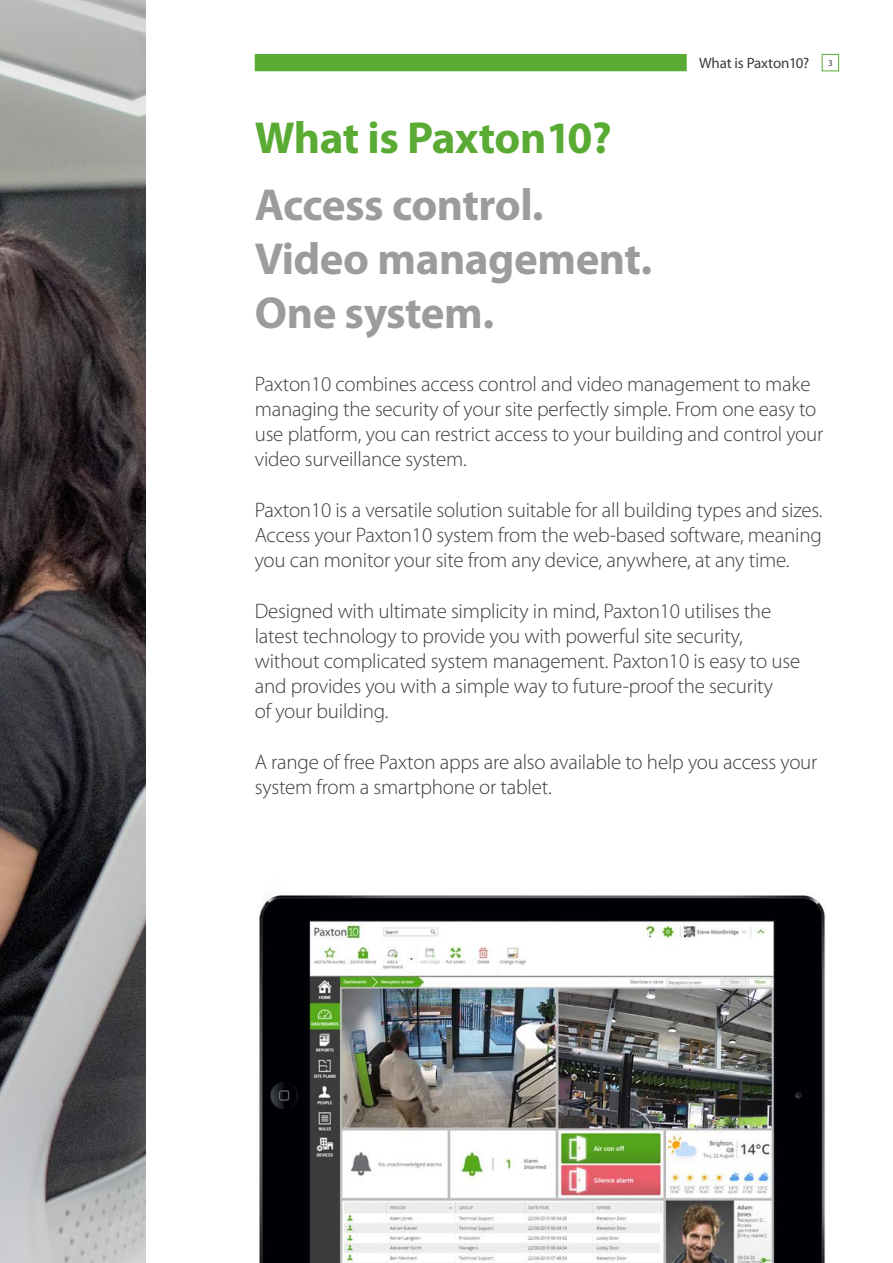
<style>
.page{position:relative;width:893px;height:1263px;background:#fff}
.page>*{position:absolute;margin:0;border:0;box-sizing:border-box;transform-origin:0 0}
.t1{font:700 45px/54px "Myriad Pro";letter-spacing:-.01em;color:#9d9c9c}
.t2{font:700 45px "Myriad Pro";letter-spacing:-.01em;color:#5aab33}
.t3{font:300 21px/25.2px "Myriad Pro";letter-spacing:-.01em;color:#3c3c3b}
.t4{font:15px "Myriad Pro";letter-spacing:-.01em;color:#3c3c3b}
.s1{font-size:9px}
</style>
<div class="page">
<img style="left:0;top:0;width:145px;height:1263px">
<div style="left:822px;top:54px;width:17px;height:17px;border:1px solid #5aab33"></div>
<div style="left:255px;top:54px;width:432px;height:17px;background:#5aab33"></div>
<img style="left:259px;top:895px;width:567px;height:368px">
<p class="t4" style="left:699px;top:54px;width:135px">What is Paxton10? <span class="s1">3</span></p>
<h1 class="t2" style="left:255px;top:108px;width:359px">What is Paxton10?</h1>
<h1 class="t1" style="left:255px;top:176px;width:399px">Access control.<br>Video management.<br>One system.</h1>
<p class="t3" style="left:255px;top:371px;width:570px">Paxton10 combines access control and video management to make managing the security of your site perfectly simple. From one easy to use platform, you can restrict access to your building and control your video surveillance system.</p>
<p class="t3" style="left:255px;top:497px;width:569px;text-align:justify">Paxton10 is a versatile solution suitable for all building types and sizes.<br>Access your Paxton10 system from the web-based software, meaning you can monitor your site from any device, anywhere, at any time.</p>
<p class="t3" style="left:255px;top:598px;width:547px">Designed with ultimate simplicity in mind, Paxton10 utilises the latest technology to provide you with powerful site security, without complicated system management. Paxton10 is easy to use and provides you with a simple way to future-proof the security<br>of your building.</p>
<p class="t3" style="left:255px;top:749px;width:564px">A range of free Paxton apps are also available to help you access your system from a smartphone or tablet.</p>
</div>
